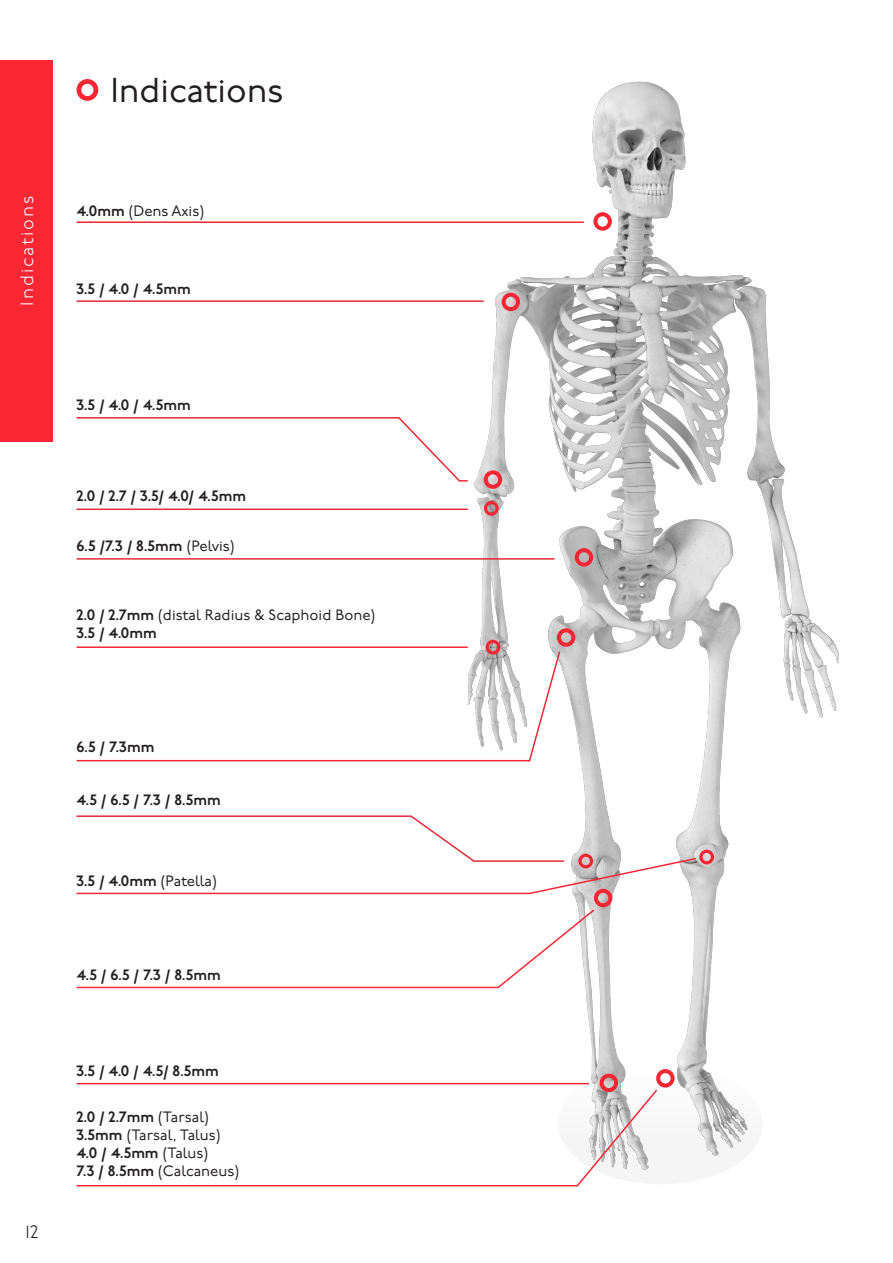
<style>
.page{position:relative;width:893px;height:1263px;background:#fff}
.page>*{position:absolute;margin:0;border:0;box-sizing:border-box;transform-origin:0 0}
.Absatzformat_1{font:34.5px "P22 Underground";color:#231f20}
.t1{font:300 18px "P22 Underground";letter-spacing:.11em;color:#fff}
.t2{font:300 18px "P22 Underground";color:#231f20}
.t3{font:600 15px "P22 Underground";color:#231f20}
.t4{font:15px "P22 Underground";color:#231f20}
.t5{font:600 15px "P22 Underground Pro";color:#231f20}
.s1{font-weight:600}
.s2{font-weight:400}
</style>
<div class="page">
<div style="left:0;top:60px;width:53px;height:381px;background:#f92634"></div>
<img style="left:448px;top:81px;width:391px;height:1075px">
<hr style="left:77px;top:221px;width:507px;height:2px;background:#e72a36">
<hr style="left:77px;top:300px;width:407px;height:2px;background:#e72a36">
<svg style="left:76px;top:416px;width:393px;height:66px"></svg>
<hr style="left:77px;top:558px;width:477px;height:2px;background:#e72a36">
<hr style="left:77px;top:1083px;width:512px;height:1px;background:#f92634">
<hr style="left:77px;top:508px;width:391px;height:2px;background:#e72a36">
<svg style="left:484px;top:470px;width:18px;height:19px"></svg>
<svg style="left:502px;top:293px;width:18px;height:18px"></svg>
<svg style="left:593px;top:212px;width:19px;height:19px"></svg>
<svg style="left:77px;top:79px;width:21px;height:22px"></svg>
<hr style="left:77px;top:1185px;width:501px;height:1px;background:#f92634">
<svg style="left:575px;top:1069px;width:100px;height:118px"></svg>
<svg style="left:575px;top:548px;width:18px;height:19px"></svg>
<svg style="left:486px;top:640px;width:14px;height:15px"></svg>
<svg style="left:484px;top:501px;width:15px;height:15px"></svg>
<hr style="left:77px;top:646px;width:391px;height:2px;background:#f92634">
<hr style="left:77px;top:760px;width:453px;height:1px;background:#f92634">
<svg style="left:528px;top:628px;width:47px;height:135px"></svg>
<svg style="left:76px;top:815px;width:638px;height:175px"></svg>
<p class="t1" style="left:17px;top:306px;width:112px;rotate:-90deg">Indications</p>
<p class="Absatzformat_1" style="left:110px;top:72px;width:175px">Indications</p>
<p class="t4" style="left:77px;top:203px;width:129px"><span class="s1">4.0mm</span> (Dens Axis)</p>
<p class="t5" style="left:77px;top:278px;width:116px">3.5 / 4.0 / 4.5mm</p>
<p class="t5" style="left:77px;top:394px;width:116px">3.5 / 4.0 / 4.5mm</p>
<p class="t3" style="left:77px;top:488px;width:171px">2.0 / 2.7 / 3.5/ 4.0/ 4.5mm</p>
<p class="t3" style="left:77px;top:538px;width:160px">6.5 /7.3 / 8.5mm <span class="s2">(Pelvis)</span></p>
<p class="t4" style="left:77px;top:607px;width:300px"><span class="s1">2.0 / 2.7mm</span> (distal Radius &amp; Scaphoid Bone)</p>
<p class="t3" style="left:77px;top:625px;width:82px">3.5 / 4.0mm</p>
<p class="t2" style="left:26px;top:1221px;width:15px">12</p>
<p class="t3" style="left:77px;top:738px;width:79px">6.5 / 7.3mm</p>
<p class="t5" style="left:77px;top:789px;width:146px">4.5 / 6.5 / 7.3 / 8.5mm</p>
<p class="t5" style="left:77px;top:870px;width:142px">3.5 / 4.0mm <span class="s2">(Patella)</span></p>
<p class="t5" style="left:77px;top:964px;width:146px">4.5 / 6.5 / 7.3 / 8.5mm</p>
<p class="t3" style="left:77px;top:1062px;width:144px">3.5 / 4.0 / 4.5/ 8.5mm</p>
<p class="t3" style="left:77px;top:1108px;width:134px">2.0 / 2.7mm <span class="s2">(Tarsal)</span></p>
<p class="t4" style="left:77px;top:1126px;width:145px"><span class="s1">3.5mm</span> (Tarsal, Talus)</p>
<p class="t3" style="left:77px;top:1144px;width:133px">4.0 / 4.5mm <span class="s2">(Talus)</span></p>
<p class="t4" style="left:77px;top:1162px;width:164px"><span class="s1">7.3 / 8.5mm</span> (Calcaneus)</p>
</div>
